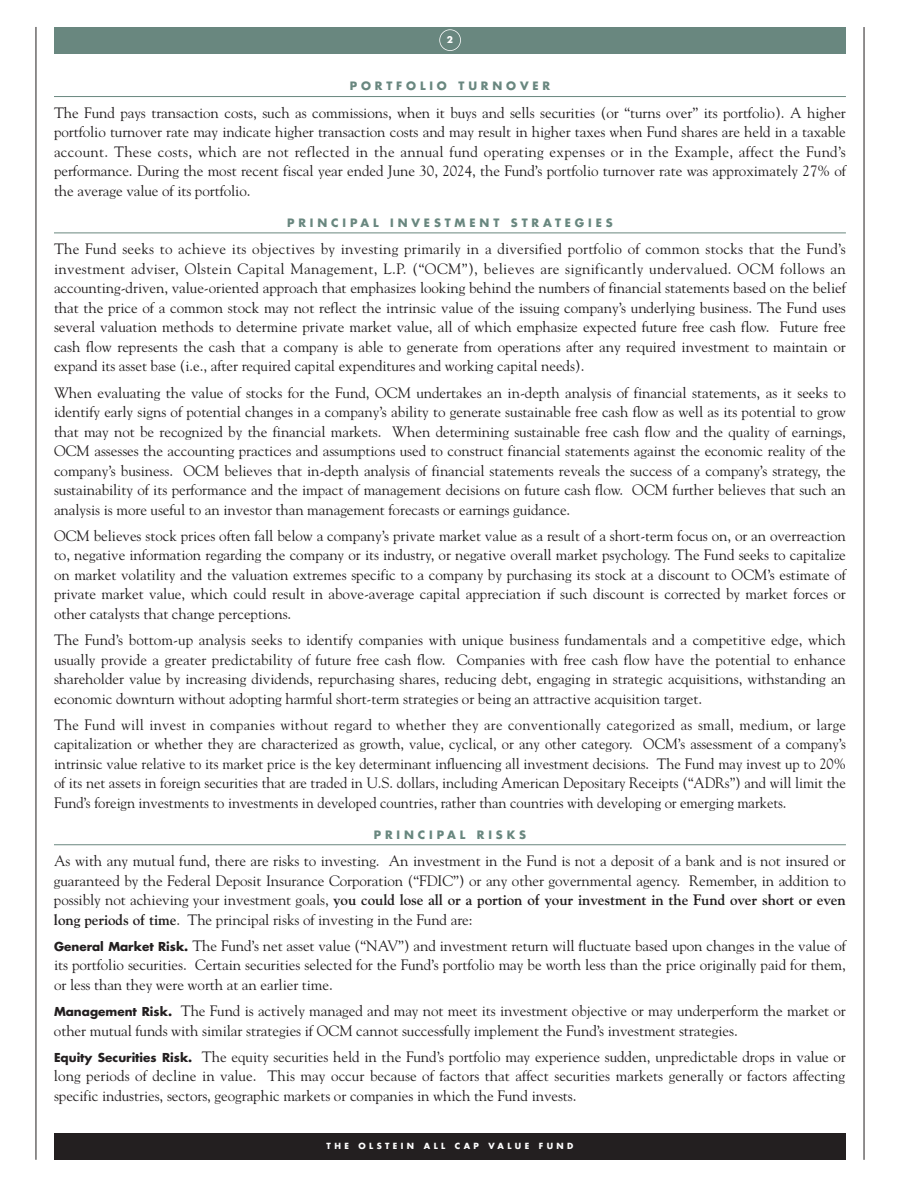
<style>
.page{position:relative;width:918px;height:1188px;background:#fff}
.page>*{position:absolute;margin:0;border:0;box-sizing:border-box;transform-origin:0 0}
.t1{font:15px/19.5px "Goudy";letter-spacing:-.005em;color:#231f20;text-align:justify}
.t2{font:700 11.25px "Futura";letter-spacing:.345em;color:#69877f}
.t3{font:700 9px "Futura";color:#fff}
.t4{font:700 8.25px "Futura";letter-spacing:.41em;color:#fff}
.s1{font-weight:700}
.s2{font-family:"Futura";font-weight:700;font-size:12px}
</style>
<div class="page">
<div style="left:54px;top:1133px;width:792px;height:27px;background:#231f20"></div>
<div style="left:54px;top:27px;width:792px;height:26px;background:#69877f"></div>
<hr style="left:36px;top:27px;width:1px;height:1133px;background:#231f20">
<hr style="left:864px;top:27px;width:1px;height:1133px;background:#231f20">
<div style="left:439px;top:29px;width:22px;height:22px;border:2px solid #fff;border-radius:50%"></div>
<hr style="left:54px;top:96px;width:792px;height:1px;background:#69877f">
<hr style="left:54px;top:233px;width:792px;height:1px;background:#69877f">
<hr style="left:54px;top:844px;width:792px;height:1px;background:#69877f">
<p class="t3" style="left:447px;top:35px;width:8px">2</p>
<p class="t2" style="left:350px;top:81px;width:202px">PORTFOLIO TURNOVER</p>
<p class="t1" style="left:54px;top:103px;width:793px">The Fund pays transaction costs, such as commissions, when it buys and sells securities (or “turns over” its portfolio). A higher portfolio turnover rate may indicate higher transaction costs and may result in higher taxes when Fund shares are held in a taxable account. These costs, which are not reflected in the annual fund operating expenses or in the Example, affect the Fund’s performance. During the most recent fiscal year ended June 30, 2024, the Fund’s portfolio turnover rate was approximately 27% of the average value of its portfolio.</p>
<p class="t2" style="left:287px;top:217px;width:327px">PRINCIPAL INVESTMENT STRATEGIES</p>
<p class="t1" style="left:54px;top:239px;width:793px">The Fund seeks to achieve its objectives by investing primarily in a diversified portfolio of common stocks that the Fund’s investment adviser, Olstein Capital Management, L.P. (“OCM”), believes are significantly undervalued. OCM follows an accounting-driven, value-oriented approach that emphasizes looking behind the numbers of financial statements based on the belief that the price of a common stock may not reflect the intrinsic value of the issuing company’s underlying business. The Fund uses several valuation methods to determine private market value, all of which emphasize expected future free cash flow. Future free cash flow represents the cash that a company is able to generate from operations after any required investment to maintain or expand its asset base (i.e., after required capital expenditures and working capital needs).</p>
<p class="t1" style="left:54px;top:382px;width:793px">When evaluating the value of stocks for the Fund, OCM undertakes an in-depth analysis of financial statements, as it seeks to identify early signs of potential changes in a company’s ability to generate sustainable free cash flow as well as its potential to grow that may not be recognized by the financial markets. When determining sustainable free cash flow and the quality of earnings, OCM assesses the accounting practices and assumptions used to construct financial statements against the economic reality of the company’s business. OCM believes that in-depth analysis of financial statements reveals the success of a company’s strategy, the sustainability of its performance and the impact of management decisions on future cash flow. OCM further believes that such an analysis is more useful to an investor than management forecasts or earnings guidance.</p>
<p class="t1" style="left:54px;top:525px;width:793px">OCM believes stock prices often fall below a company’s private market value as a result of a short-term focus on, or an overreaction to, negative information regarding the company or its industry, or negative overall market psychology. The Fund seeks to capitalize on market volatility and the valuation extremes specific to a company by purchasing its stock at a discount to OCM’s estimate of private market value, which could result in above-average capital appreciation if such discount is corrected by market forces or other catalysts that change perceptions.</p>
<p class="t1" style="left:54px;top:630px;width:793px">The Fund’s bottom-up analysis seeks to identify companies with unique business fundamentals and a competitive edge, which usually provide a greater predictability of future free cash flow. Companies with free cash flow have the potential to enhance shareholder value by increasing dividends, repurchasing shares, reducing debt, engaging in strategic acquisitions, withstanding an economic downturn without adopting harmful short-term strategies or being an attractive acquisition target.</p>
<p class="t1" style="left:54px;top:714px;width:793px">The Fund will invest in companies without regard to whether they are conventionally categorized as small, medium, or large capitalization or whether they are characterized as growth, value, cyclical, or any other category. OCM’s assessment of a company’s intrinsic value relative to its market price is the key determinant influencing all investment decisions. The Fund may invest up to 20% of its net assets in foreign securities that are traded in U.S. dollars, including American Depositary Receipts (“ADRs”) and will limit the Fund’s foreign investments to investments in developed countries, rather than countries with developing or emerging markets.</p>
<p class="t2" style="left:374px;top:829px;width:154px">PRINCIPAL RISKS</p>
<p class="t1" style="left:54px;top:851px;width:793px">As with any mutual fund, there are risks to investing. An investment in the Fund is not a deposit of a bank and is not insured or guaranteed by the Federal Deposit Insurance Corporation (“FDIC”) or any other governmental agency. Remember, in addition to possibly not achieving your investment goals, <span class="s1">you could lose all or a portion of your investment in the Fund over short or even long periods of time</span>. The principal risks of investing in the Fund are:</p>
<p class="t1" style="left:54px;top:935px;width:793px"><span class="s2">General Market Risk.</span> The Fund’s net asset value (“NAV”) and investment return will fluctuate based upon changes in the value of its portfolio securities. Certain securities selected for the Fund’s portfolio may be worth less than the price originally paid for them, or less than they were worth at an earlier time.</p>
<p class="t1" style="left:54px;top:1001px;width:793px"><span class="s2">Management Risk.</span> The Fund is actively managed and may not meet its investment objective or may underperform the market or other mutual funds with similar strategies if OCM cannot successfully implement the Fund’s investment strategies.</p>
<p class="t1" style="left:54px;top:1046px;width:793px"><span class="s2">Equity Securities Risk.</span> The equity securities held in the Fund’s portfolio may experience sudden, unpredictable drops in value or long periods of decline in value. This may occur because of factors that affect securities markets generally or factors affecting specific industries, sectors, geographic markets or companies in which the Fund invests.</p>
<p class="t4" style="left:327px;top:1142px;width:248px">THE OLSTEIN ALL CAP VALUE FUND</p>
</div>
